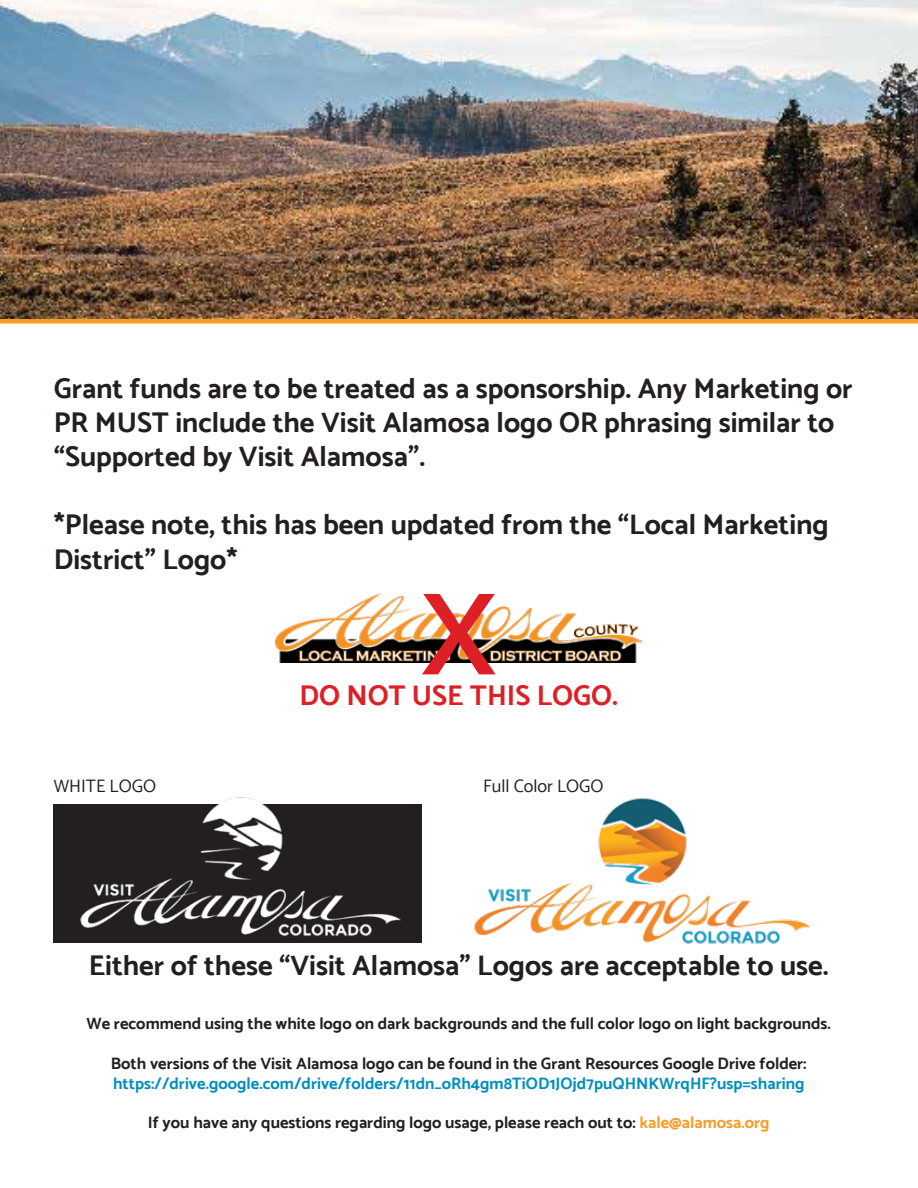
<style>
.page{position:relative;width:918px;height:1188px;background:#fff}
.page>*{position:absolute;margin:0;border:0;box-sizing:border-box;transform-origin:0 0}
.t1{font:700 28.5px/34.2px "Catamaran";color:#231f20}
.t2{font:700 28.5px "Catamaran";color:#dd1f26}
.t3{font:18px "Catamaran";color:#231f20}
.t4{font:700 16.5px "Catamaran";color:#231f20}
.t5{font:700 16.5px "Catamaran";color:#008fbe}
.s1{color:#f99c26}
</style>
<div class="page">
<img style="left:276px;top:594px;width:366px;height:69px">
<svg style="left:422px;top:594px;width:74px;height:80px"></svg>
<img style="left:0;top:0;width:918px;height:319px">
<div style="left:0;top:319px;width:918px;height:5px;background:#f99c26"></div>
<div style="left:54px;top:804px;width:368px;height:138px;background:#231f20"></div>
<img style="left:80px;top:797px;width:321px;height:139px">
<img style="left:474px;top:798px;width:337px;height:146px">
<p class="t1" style="left:54px;top:371px;width:800px">Grant funds are to be treated as a sponsorship. Any Marketing or<br>PR MUST include the Visit Alamosa logo OR phrasing similar to “Supported by Visit Alamosa”.</p>
<p class="t1" style="left:54px;top:507px;width:776px">*Please note, this has been updated from the “Local Marketing<br>District” Logo*</p>
<p class="t2" style="left:299px;top:679px;width:320px">DO NOT USE THIS LOGO.</p>
<p class="t3" style="left:54px;top:776px;width:104px">WHITE LOGO</p>
<p class="t3" style="left:483px;top:776px;width:122px">Full Color LOGO</p>
<p class="t1" style="left:89px;top:948px;width:742px">Either of these “Visit Alamosa” Logos are acceptable to use.</p>
<p class="t4" style="left:87px;top:1014px;width:746px">We recommend using the white logo on dark backgrounds and the full color logo on light backgrounds.</p>
<p class="t4" style="left:111px;top:1054px;width:697px">Both versions of the Visit Alamosa logo can be found in the Grant Resources Google Drive folder:</p>
<p class="t5" style="left:113px;top:1073px;width:693px">https://drive.google.com/drive/folders/11dn_oRh4gm8TiOD1JOjd7puQHNKWrqHF?usp=sharing</p>
<p class="t4" style="left:148px;top:1113px;width:623px">If you have any questions regarding logo usage, please reach out to: <span class="s1">kale@alamosa.org</span></p>
</div>
